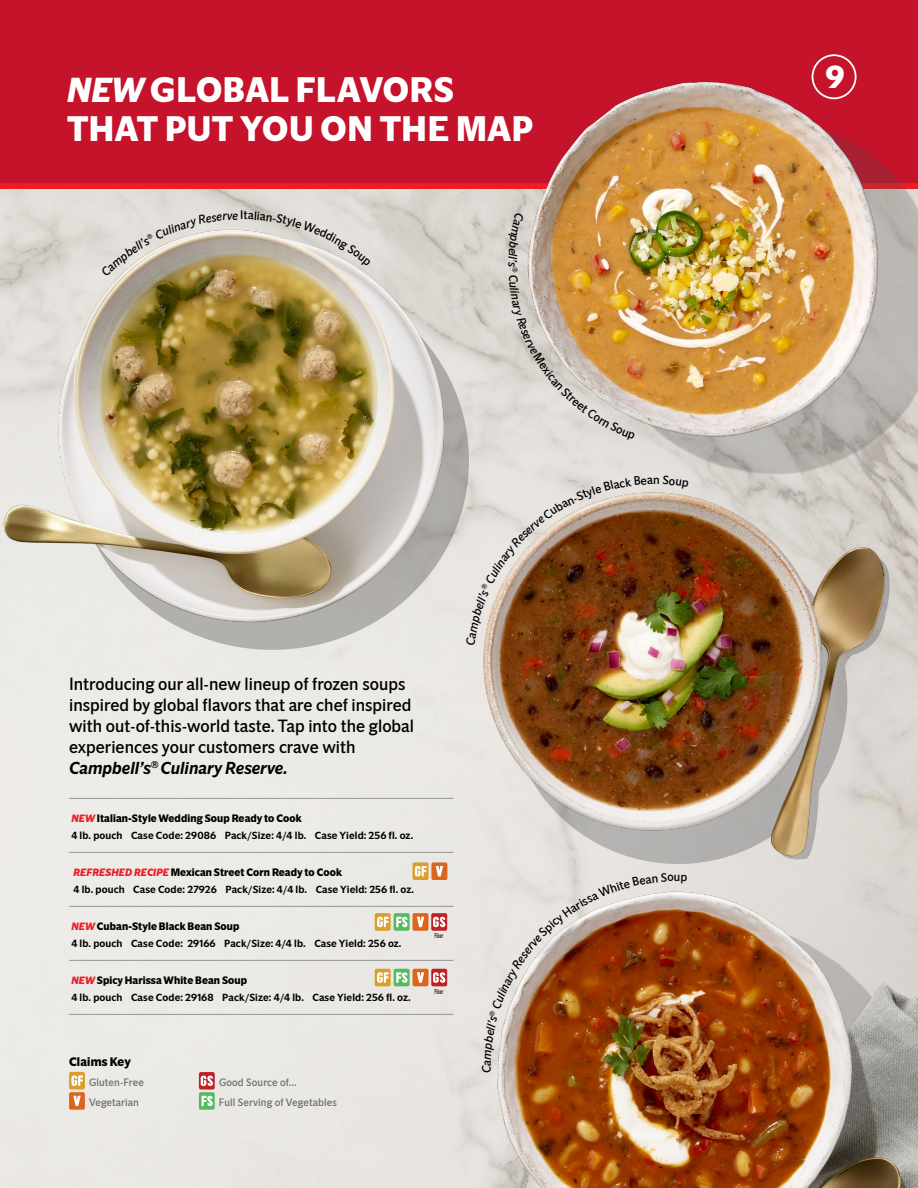
<style>
.page{position:relative;width:918px;height:1188px;background:#fff}
.page>*{position:absolute;margin:0;border:0;box-sizing:border-box;transform-origin:0 0}
.t1{font:700 34.5px/39px "A2 Standard Sans";letter-spacing:.015em;color:#fff}
.t2{font:700 31.05px "A2 Standard Sans";color:#fff}
.t3{font:17.25px/21px "A2 Standard Sans";color:#000}
.t4{font:700 12px "A2 Standard Sans";letter-spacing:.02em;color:#000}
.t5{font:12px "A2 Standard Sans";color:#000}
.t6{font:italic 12px "A2 Standard Sans";color:#000}
.t7{font:500 10.5px/16.5px "A2 Standard Sans";letter-spacing:.01em;color:#000}
.t8{font:10.5px "A2 Standard Sans";letter-spacing:.01em;color:#6d6e71}
.t9{font:6.75px "A2 Standard Sans";color:#000;scale:.6 1}
.s1{font-style:italic}
.s2{font-weight:500;font-style:italic}
.s3{font-weight:700;font-style:italic;color:#ed1d24}
.s4{font-weight:700}
</style>
<div class="page">
<img style="left:0;top:189px;width:918px;height:999px">
<svg style="left:509px;top:528px;width:389px;height:337px;background:#d7d2cc"></svg>
<svg style="left:76px;top:271px;width:393px;height:379px;background:#aeaca9"></svg>
<img style="left:1px;top:214px;width:454px;height:420px">
<img style="left:487px;top:883px;width:431px;height:305px">
<div style="left:69px;top:1072px;width:16px;height:17px;background:#da9e29;border-radius:2px"></div>
<svg style="left:71px;top:1075px;width:12px;height:11px"></svg>
<svg style="left:199px;top:1092px;width:16px;height:18px"></svg>
<svg style="left:202px;top:1096px;width:11px;height:10px"></svg>
<div style="left:199px;top:1072px;width:16px;height:18px;background:#c02126;border-radius:2px"></div>
<svg style="left:201px;top:1076px;width:12px;height:10px"></svg>
<div style="left:69px;top:1092px;width:16px;height:18px;background:#dc651e;border-radius:2px"></div>
<svg style="left:73px;top:1096px;width:8px;height:10px"></svg>
<div style="left:0;top:0;width:918px;height:189px;background:#c4132a"></div>
<img style="left:76px;top:231px;width:319px;height:323px">
<div style="left:813px;top:55px;width:43px;height:43px;background:#c4132a;border-radius:50%"></div>
<div style="left:812px;top:54px;width:45px;height:45px;border:2px solid #fff;border-radius:50%"></div>
<div style="left:589px;top:119px;width:329px;height:356px;background:#4d4d4f;opacity:.25"></div>
<img style="left:512px;top:73px;width:381px;height:373px">
<img style="left:470px;top:487px;width:416px;height:377px">
<hr style="left:69px;top:798px;width:385px;height:1px;background:#939598">
<hr style="left:69px;top:852px;width:385px;height:1px;background:#939598">
<hr style="left:69px;top:906px;width:385px;height:1px;background:#939598">
<hr style="left:69px;top:960px;width:385px;height:1px;background:#939598">
<hr style="left:69px;top:1014px;width:385px;height:1px;background:#939598">
<div style="left:413px;top:862px;width:15px;height:18px;background:#da9e29;border-radius:2px"></div>
<svg style="left:415px;top:866px;width:12px;height:10px"></svg>
<div style="left:431px;top:862px;width:16px;height:18px;background:#dc651e;border-radius:2px"></div>
<svg style="left:436px;top:866px;width:7px;height:10px"></svg>
<div style="left:375px;top:913px;width:16px;height:18px;background:#da9e29;border-radius:2px"></div>
<svg style="left:377px;top:917px;width:12px;height:10px"></svg>
<div style="left:413px;top:913px;width:15px;height:18px;background:#dc651e;border-radius:2px"></div>
<svg style="left:417px;top:917px;width:7px;height:10px"></svg>
<div style="left:394px;top:913px;width:16px;height:18px;background:#54ba5f;border-radius:2px"></div>
<svg style="left:396px;top:917px;width:12px;height:10px"></svg>
<div style="left:431px;top:913px;width:16px;height:18px;background:#c02126;border-radius:2px"></div>
<svg style="left:433px;top:917px;width:12px;height:10px"></svg>
<div style="left:375px;top:969px;width:16px;height:17px;background:#da9e29;border-radius:2px"></div>
<svg style="left:377px;top:972px;width:12px;height:11px"></svg>
<div style="left:413px;top:969px;width:15px;height:17px;background:#dc651e;border-radius:2px"></div>
<svg style="left:417px;top:972px;width:7px;height:11px"></svg>
<div style="left:431px;top:969px;width:16px;height:17px;background:#c02126;border-radius:2px"></div>
<svg style="left:433px;top:972px;width:12px;height:11px"></svg>
<div style="left:394px;top:969px;width:16px;height:17px;background:#54ba5f;border-radius:2px"></div>
<svg style="left:396px;top:972px;width:12px;height:11px"></svg>
<svg style="left:101px;top:213px;width:137px;height:64px;background:#cec6b6"></svg>
<svg style="left:244px;top:211px;width:127px;height:57px;background:#d6d0c5"></svg>
<svg style="left:508px;top:212px;width:127px;height:229px;background:#d2b48d"></svg>
<svg style="left:466px;top:476px;width:187px;height:169px;background:#ab8b73"></svg>
<svg style="left:663px;top:476px;width:26px;height:14px"></svg>
<img style="left:484px;top:873px;width:190px;height:192px">
<svg style="left:681px;top:875px;width:6px;height:9px"></svg>
<h1 class="t1" style="left:67px;top:71px;width:468px"><span class="s1">NEW</span> GLOBAL FLAVORS<br>THAT PUT YOU ON THE MAP</h1>
<p class="t5" style="left:240px;top:208px;width:5px">I</p>
<p class="t6" style="left:520px;top:262px;width:7px;rotate:90deg">s</p>
<h3 class="t3" style="left:69px;top:673px;width:346px">Introducing our all-new lineup of frozen soups inspired by global flavors that are chef inspired with out-of-this-world taste. Tap into the global experiences your customers crave with <span class="s2">Campbell’s</span><sup>®</sup> <span class="s2">Culinary Reserve.</span></h3>
<p class="t7" style="left:71px;top:810px;width:343px"><span class="s3">NEW</span> <span class="s4">Italian-Style Wedding Soup Ready to Cook<br></span>4 lb. pouch Case Code: 29086 Pack/Size: 4/4 lb. Case Yield: 256 fl. oz.</p>
<p class="t7" style="left:74px;top:864px;width:342px"><span class="s3">REFRESHED RECIPE</span> <span class="s4">Mexican Street Corn Ready to Cook<br></span>4 lb. pouch Case Code: 27926 Pack/Size: 4/4 lb. Case Yield: 256 fl. oz.</p>
<p class="t7" style="left:71px;top:918px;width:332px"><span class="s3">NEW</span> <span class="s4">Cuban-Style Black Bean Soup<br></span>4 lb. pouch Case Code: 29166 Pack/Size: 4/4 lb. Case Yield: 256 oz.</p>
<p class="t7" style="left:71px;top:972px;width:341px"><span class="s3">NEW</span> <span class="s4">Spicy Harissa White Bean Soup<br></span>4 lb. pouch Case Code: 29168 Pack/Size: 4/4 lb. Case Yield: 256 fl. oz.</p>
<p class="t9" style="left:434px;top:932px;width:17px">Fiber</p>
<p class="t9" style="left:434px;top:987px;width:17px">Fiber</p>
<p class="t4" style="left:69px;top:1055px;width:63px">Claims Key</p>
<p class="t8" style="left:89px;top:1075px;width:56px">Gluten-Free</p>
<p class="t8" style="left:89px;top:1096px;width:51px">Vegetarian</p>
<p class="t8" style="left:219px;top:1075px;width:79px">Good Source of...</p>
<p class="t8" style="left:219px;top:1096px;width:119px">Full Serving of Vegetables</p>
<p class="t6" style="left:479px;top:1073px;width:9px;rotate:-90deg">C</p>
<p class="t5" style="left:653px;top:473px;width:8px">n</p>
<p class="t5" style="left:674px;top:869px;width:8px">u</p>
<h2 class="t2" style="left:826px;top:57px;width:20px">9</h2>
</div>
